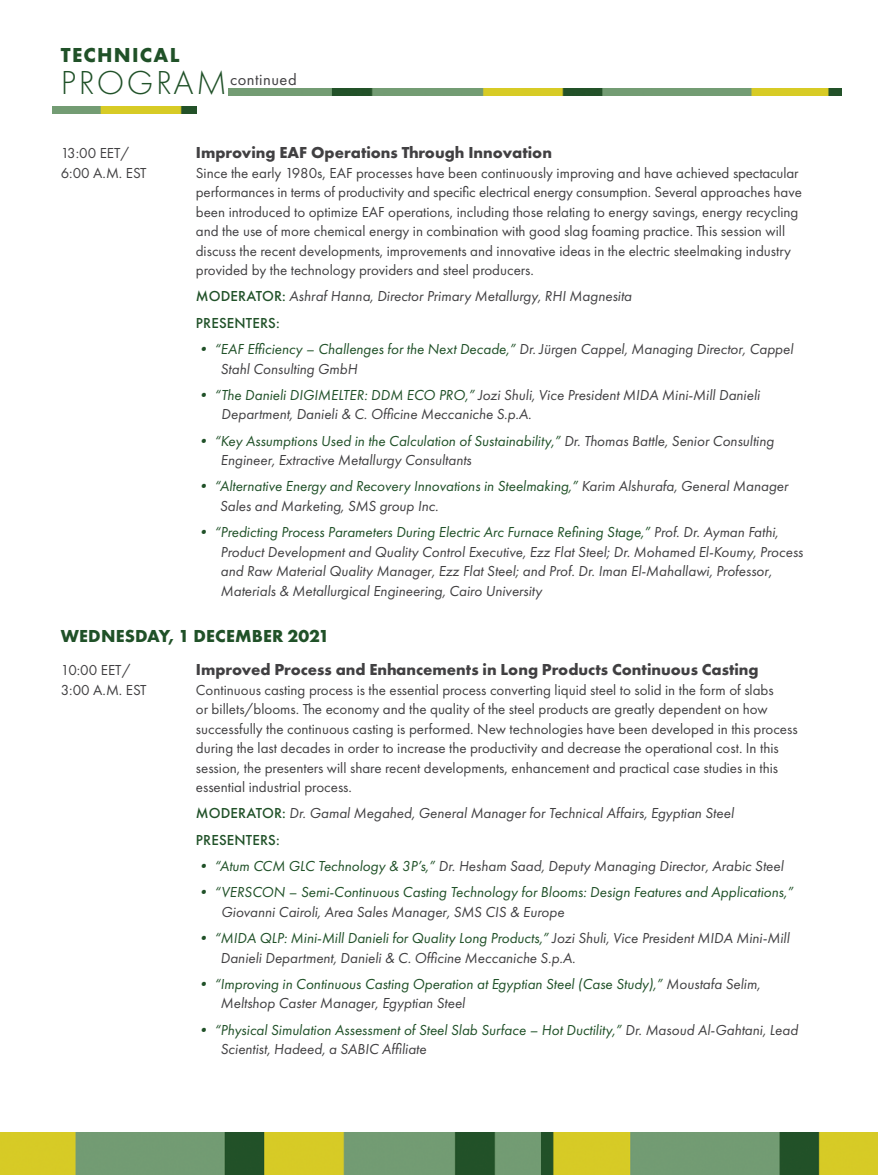
<style>
.page{position:relative;width:878px;height:1175px;background:#fff}
.page>*{position:absolute;margin:0;border:0;box-sizing:border-box;transform-origin:0 0}
.t1{font:700 21px "Futura PT";letter-spacing:.06em;color:#205128}
.t2{font:700 18px "Futura PT";letter-spacing:.01em;color:#205128}
.t3{font:700 16.5px "Futura PT";color:#414042}
.t4{font:16.5px "Futura PT";letter-spacing:.03em;color:#414042}
.t5{font:italic 15px/19.5px "Futura PT";color:#414042}
.t6{font:15px/19.5px "Futura PT";color:#414042}
.t7{font:italic 15px/19.5px "Futura PT";color:#205128}
.s1{font-weight:300;font-size:34.5px;color:#205128}
.s2{font-weight:500;font-style:normal;color:#205128}
.s3{color:#205128}
.s4{color:#414042}
</style>
<div class="page">
<img style="left:228px;top:88px;width:613px;height:7px">
<img style="left:52px;top:107px;width:144px;height:7px">
<img style="left:0;top:1132px;width:541px;height:42px">
<img style="left:541px;top:1132px;width:337px;height:42px">
<h1 class="t1" style="left:61px;top:42px;width:120px">TECHNICAL</h1>
<p class="t4" style="left:61px;top:70px;width:237px"><span class="s1">PROGRAM</span>continued</p>
<p class="t6" style="left:61px;top:143px;width:70px">13:00 EET/</p>
<p class="t3" style="left:196px;top:142px;width:357px">Improving EAF Operations Through Innovation</p>
<p class="t6" style="left:61px;top:163px;width:87px">6:00 A.M. EST</p>
<p class="t6" style="left:196px;top:163px;width:607px">Since the early 1980s, EAF processes have been continuously improving and have achieved spectacular performances in terms of productivity and specific electrical energy consumption. Several approaches have been introduced to optimize EAF operations, including those relating to energy savings, energy recycling and the use of more chemical energy in combination with good slag foaming practice. This session will discuss the recent developments, improvements and innovative ideas in the electric steelmaking industry provided by the technology providers and steel producers.</p>
<p class="t5" style="left:196px;top:283px;width:437px;line-height:26.2px"><span class="s2">MODERATOR:</span> Ashraf Hanna, Director Primary Metallurgy, RHI Magnesita<br><span class="s2">PRESENTERS:</span></p>
<p class="t5" style="left:220px;top:339px;width:574px;text-indent:-25px"><span class="s3">• “EAF Efficiency – Challenges for the Next Decade,”</span> Dr. Jürgen Cappel, Managing Director, Cappel<br>Stahl Consulting GmbH</p>
<p class="t5" style="left:221px;top:385px;width:540px;text-indent:-25px"><span class="s3">• “The Danieli DIGIMELTER: DDM ECO PRO,”</span> Jozi Shuli, Vice President MIDA Mini-Mill Danieli<br>Department, Danieli &amp; C. Officine Meccaniche S.p.A.</p>
<p class="t5" style="left:220px;top:431px;width:555px;text-indent:-25px"><span class="s3">• “Key Assumptions Used in the Calculation of Sustainability,”</span> Dr. Thomas Battle, Senior Consulting<br>Engineer, Extractive Metallurgy Consultants</p>
<p class="t5" style="left:220px;top:476px;width:570px;text-indent:-24px"><span class="s3">• “Alternative Energy and Recovery Innovations in Steelmaking,”</span> Karim Alshurafa, General Manager<br>Sales and Marketing, SMS group Inc.</p>
<p class="t5" style="left:220px;top:522px;width:584px;text-indent:-25px"><span class="s3">• “Predicting Process Parameters During Electric Arc Furnace Refining Stage,”</span> Prof. Dr. Ayman Fathi, Product Development and Quality Control Executive, Ezz Flat Steel; Dr. Mohamed El-Koumy, Process and Raw Material Quality Manager, Ezz Flat Steel; and Prof. Dr. Iman El-Mahallawi, Professor, Materials &amp; Metallurgical Engineering, Cairo University</p>
<p class="t2" style="left:61px;top:624px;width:270px">WEDNESDAY, 1 DECEMBER 2021</p>
<p class="t6" style="left:61px;top:660px;width:71px">10:00 EET/</p>
<p class="t3" style="left:196px;top:659px;width:564px">Improved Process and Enhancements in Long Products Continuous Casting</p>
<p class="t6" style="left:61px;top:680px;width:87px">3:00 A.M. EST</p>
<p class="t6" style="left:196px;top:680px;width:603px">Continuous casting process is the essential process converting liquid steel to solid in the form of slabs<br>or billets/blooms. The economy and the quality of the steel products are greatly dependent on how successfully the continuous casting is performed. New technologies have been developed in this process during the last decades in order to increase the productivity and decrease the operational cost. In this session, the presenters will share recent developments, enhancement and practical case studies in this essential industrial process.</p>
<p class="t5" style="left:196px;top:800px;width:539px;line-height:26.2px"><span class="s2">MODERATOR:</span> Dr. Gamal Megahed, General Manager for Technical Affairs, Egyptian Steel<br><span class="s2">PRESENTERS:</span></p>
<p class="t5" style="left:196px;top:856px;width:589px"><span class="s3">• “Atum CCM GLC Technology &amp; 3P’s,”</span> Dr. Hesham Saad, Deputy Managing Director, Arabic Steel</p>
<p class="t7" style="left:196px;top:882px;width:599px">• “VERSCON – Semi-Continuous Casting Technology for Blooms: Design Features and Applications,”</p>
<p class="t5" style="left:221px;top:902px;width:344px">Giovanni Cairoli, Area Sales Manager, SMS CIS &amp; Europe</p>
<p class="t5" style="left:220px;top:928px;width:570px;text-indent:-25px"><span class="s3">• “MIDA QLP: Mini-Mill Danieli for Quality Long Products,”</span> Jozi Shuli, Vice President MIDA Mini-Mill<br>Danieli Department, Danieli &amp; C. Officine Meccaniche S.p.A.</p>
<p class="t7" style="left:220px;top:974px;width:541px;text-indent:-25px">• “Improving in Continuous Casting Operation at Egyptian Steel (Case Study),” <span class="s4">Moustafa Selim,<br>Meltshop Caster Manager, Egyptian Steel</span></p>
<p class="t7" style="left:220px;top:1019px;width:579px;text-indent:-25px">• “Physical Simulation Assessment of Steel Slab Surface – Hot Ductility,” <span class="s4">Dr. Masoud Al-Gahtani, Lead<br>Scientist, Hadeed, a SABIC Affiliate</span></p>
</div>
